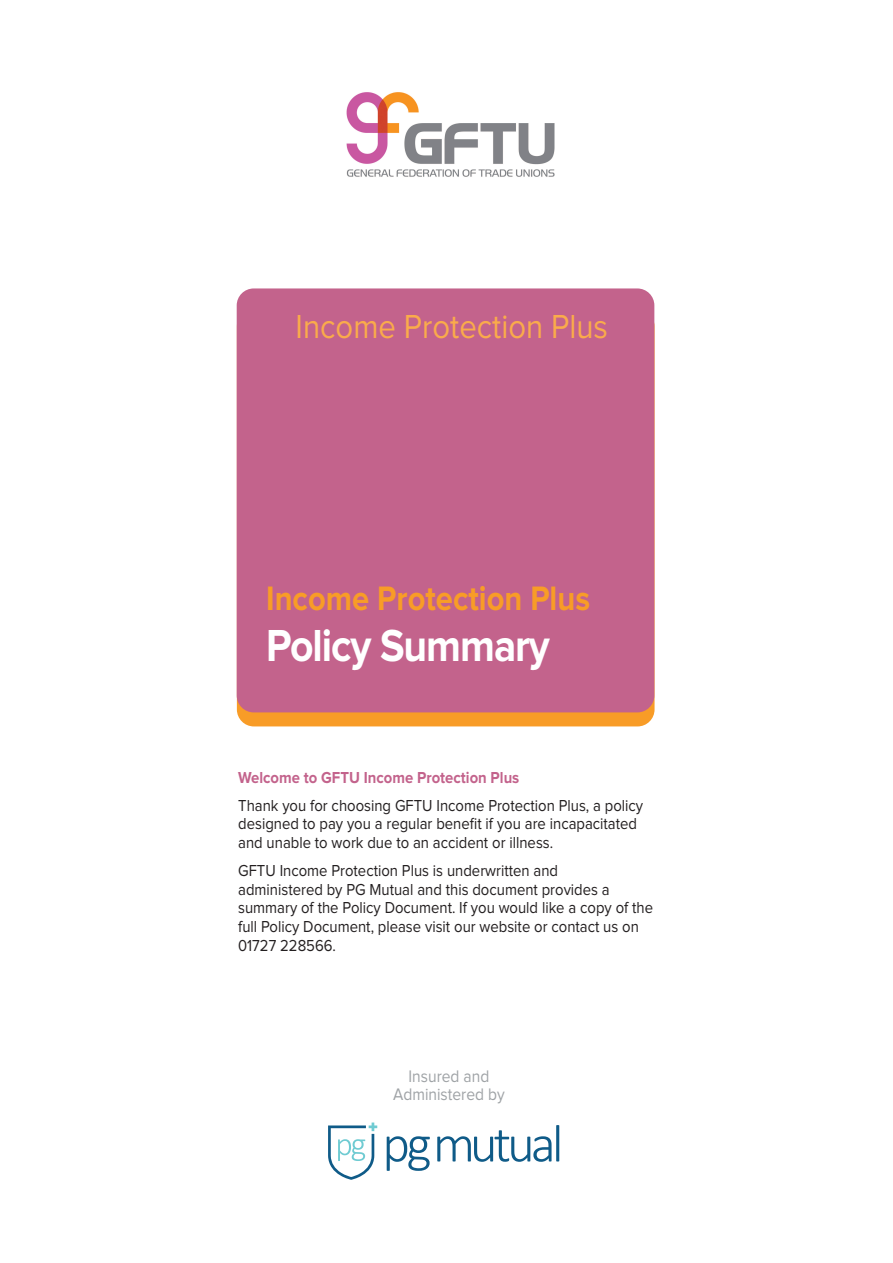
<style>
.page{position:relative;width:893px;height:1263px;background:#fff}
.page>*{position:absolute;margin:0;border:0;box-sizing:border-box;transform-origin:0 0}
.t1{font:700 46.5px "Proxima Nova";letter-spacing:-.025em;color:#fff;scale:.88 1}
.t2{font:700 35.1px "Proxima Nova";color:#f89c27;scale:.88 1}
.t3{font:34.5px "Proxima Nova";color:#faab4b;scale:.9 1}
.t4{font:17.4px/18px "Proxima Nova";color:#9fa3a6;text-align:center;scale:.9 1}
.t5{font:16.5px/18.8px "Proxima Nova";color:#231f20;scale:.9 1}
.t6{font:700 16.5px "Proxima Nova";color:#c3638c;scale:.9 1}
</style>
<div class="page">
<div style="left:237px;top:309px;width:417px;height:417px;background:#f89c27;border-radius:17px"></div>
<div style="left:237px;top:288px;width:417px;height:424px;background:#c3638c;border-radius:17px"></div>
<svg style="left:387px;top:1136px;width:43px;height:35px"></svg>
<svg style="left:437px;top:1125px;width:122px;height:37px"></svg>
<svg style="left:328px;top:1122px;width:49px;height:58px"></svg>
<img style="left:346px;top:92px;width:209px;height:85px">
<h3 class="t3" style="left:296px;top:315px;width:349px">Income Protection Plus</h3>
<h2 class="t2" style="left:266px;top:586px;width:370px">Income Protection Plus</h2>
<h1 class="t1" style="left:266px;top:630px;width:324px">Policy Summary</h1>
<p class="t6" style="left:238px;top:772px;width:314px">Welcome to GFTU Income Protection Plus</p>
<p class="t5" style="left:238px;top:797px;width:451px">Thank you for choosing GFTU Income Protection Plus, a policy designed to pay you a regular benefit if you are incapacitated and unable to work due to an accident or illness.</p>
<p class="t5" style="left:238px;top:862px;width:463px">GFTU Income Protection Plus is underwritten and<br>administered by PG Mutual and this document provides a summary of the Policy Document. If you would like a copy of the full Policy Document, please visit our website or contact us on 01727 228566.</p>
<p class="t4" style="left:393px;top:1068px;width:126px">Insured and<br>Administered by</p>
</div>
